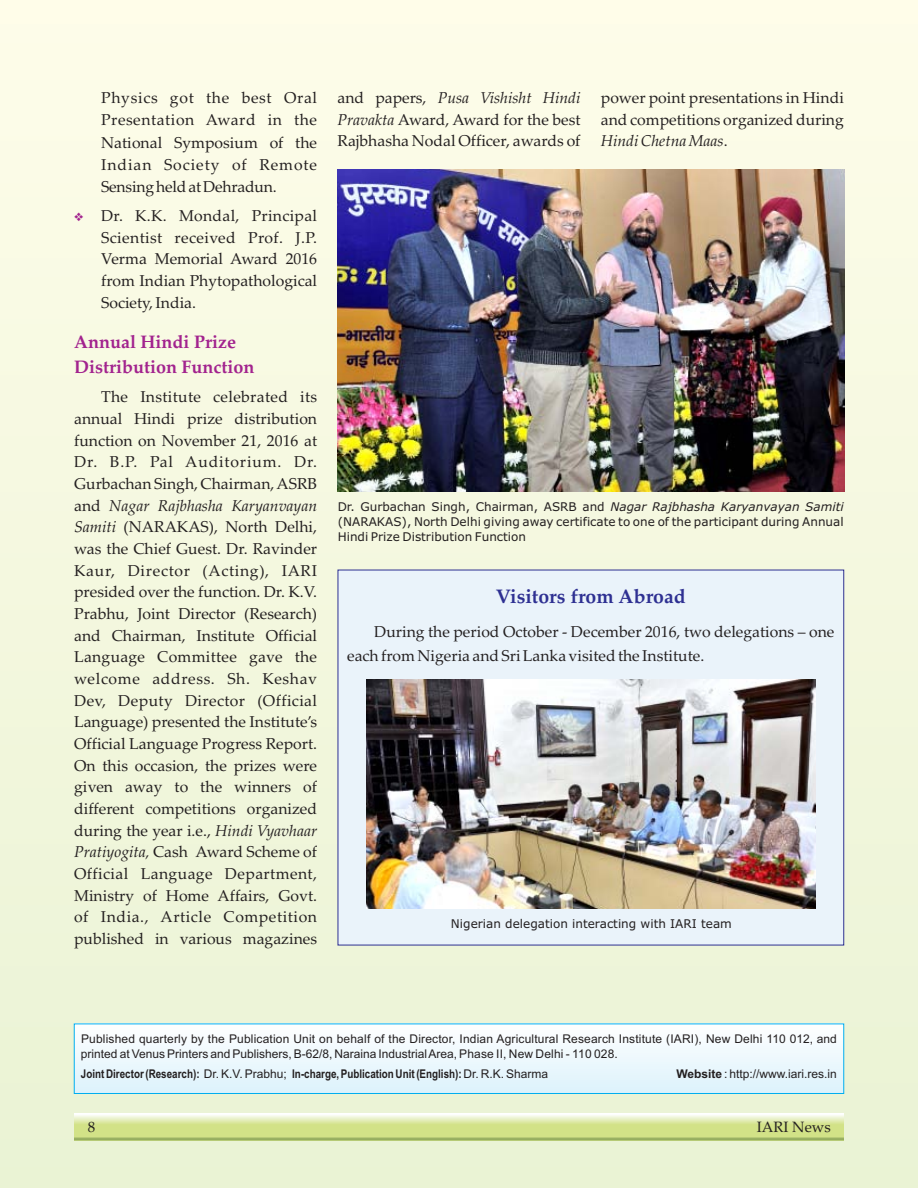
<style>
.page{position:relative;width:918px;height:1188px;background:#f5f8e0}
.page>*{position:absolute;margin:0;border:0;box-sizing:border-box;transform-origin:0 0}
.t1{font:700 19.5px "Palatino Linotype";color:#2e3092}
.t2{font:700 18px/24.8px "Palatino Linotype";color:#a2238e}
.t3{font:15.75px/21.6px "Palatino Linotype";color:#231f20;text-align:justify}
.t4{font:15px "Palatino Linotype";color:#231f20}
.t5{font:12px/14.1px "Arial";letter-spacing:.015em;color:#231f20}
.t6{font:12px/15px "Verdana";color:#231f20;text-align:justify}
.t7{font:700 12px "Arial Narrow";color:#231f20}
.s1{font-style:italic}
.s2{font-family:"Arial";font-weight:400}
.s3{font-weight:700}
</style>
<div class="page">
<svg style="left:74px;top:1114px;width:770px;height:27px;background:#d4e29b"></svg>
<div style="left:74px;top:1024px;width:770px;height:69px;background:linear-gradient(to bottom,#fefefe,#ddf2fc)"></div>
<div style="left:74px;top:1024px;width:770px;height:70px;border:1px solid #00aeef"></div>
<div style="left:337px;top:569px;width:507px;height:377px;background:#eaf3fa"></div>
<img style="left:367px;top:679px;width:448px;height:229px">
<img style="left:338px;top:170px;width:506px;height:322px">
<p class="t3" style="left:101px;top:88px;width:218px;line-height:22.4px">Physics got the best Oral Presentation Award in the National Symposium of the Indian Society of Remote SensingheldatDehradun.</p>
<p class="t3" style="left:101px;top:207px;width:218px">Dr. K.K. Mondal, Principal Scientist received Prof. J.P.<br>Verma Memorial Award 2016 from Indian Phytopathological Society, India.</p>
<p class="t2" style="left:74px;top:332px;width:182px">Annual Hindi Prize<br>Distribution Function</p>
<p class="t3" style="left:74px;top:388px;width:245px;text-indent:27px">The Institute celebrated its annual Hindi prize distribution function on November 21, 2016 at Dr. B.P. Pal Auditorium. Dr.<br>Gurbachan Singh, Chairman, ASRB and <span class="s1">Nagar Rajbhasha Karyanvayan Samiti</span> (NARAKAS), North Delhi, was the Chief Guest. Dr. Ravinder Kaur, Director (Acting), IARI presided over the function. Dr. K.V.<br>Prabhu, Joint Director (Research) and Chairman, Institute Official Language Committee gave the welcome address. Sh. Keshav Dev, Deputy Director (Official Language) presented the Institute’s Official Language Progress Report.<br>On this occasion, the prizes were given away to the winners of different competitions organized during the year i.e., <span class="s1">Hindi Vyavhaar Pratiyogita,</span> Cash Award Scheme of Official Language Department, Ministry of Home Affairs, Govt. of India., Article Competition published in various magazines</p>
<p class="t3" style="left:338px;top:89px;width:245px">and papers, <span class="s1">Pusa Vishisht Hindi Pravakta</span> Award, Award for the best Rajbhasha Nodal Officer, awards of</p>
<p class="t3" style="left:601px;top:89px;width:245px">power point presentations in Hindi and competitions organized during <span class="s1">Hindi Chetna Maas</span>.</p>
<p class="t6" style="left:338px;top:500px;width:508px">Dr. Gurbachan Singh, Chairman, ASRB and <span class="s1">Nagar Rajbhasha Karyanvayan Samiti </span>(NARAKAS), North Delhi giving away certificate to one of the participant during Annual Hindi Prize Distribution Function</p>
<p class="t1" style="left:496px;top:589px;width:191px">Visitors from Abroad</p>
<p class="t3" style="left:347px;top:621px;width:489px;line-height:24.5px;text-indent:27px">During the period October - December 2016, two delegations – one each from Nigeria and Sri Lanka visited the Institute.</p>
<p class="t6" style="left:451px;top:917px;width:282px">Nigerian delegation interacting with IARI team</p>
<p class="t5" style="left:81px;top:1033px;width:757px">Published quarterly by the Publication Unit on behalf of the Director, Indian Agricultural Research Institute (IARI), New Delhi 110 012, and printed at Venus Printers and Publishers, B-62/8, Naraina Industrial Area, Phase II, New Delhi - 110 028.</p>
<p class="t7" style="left:81px;top:1069px;width:469px">Joint Director (Research): <span class="s2">Dr. K.V. Prabhu;</span> In-charge, Publication Unit (English): <span class="s2">Dr. R.K. Sharma</span></p>
<p class="t5" style="left:676px;top:1068px;width:162px"><span class="s3">Website</span> : http://www.iari.res.in</p>
<p class="t4" style="left:88px;top:1121px;width:9px">8</p>
<p class="t4" style="left:757px;top:1121px;width:76px">IARI News</p>
</div>
